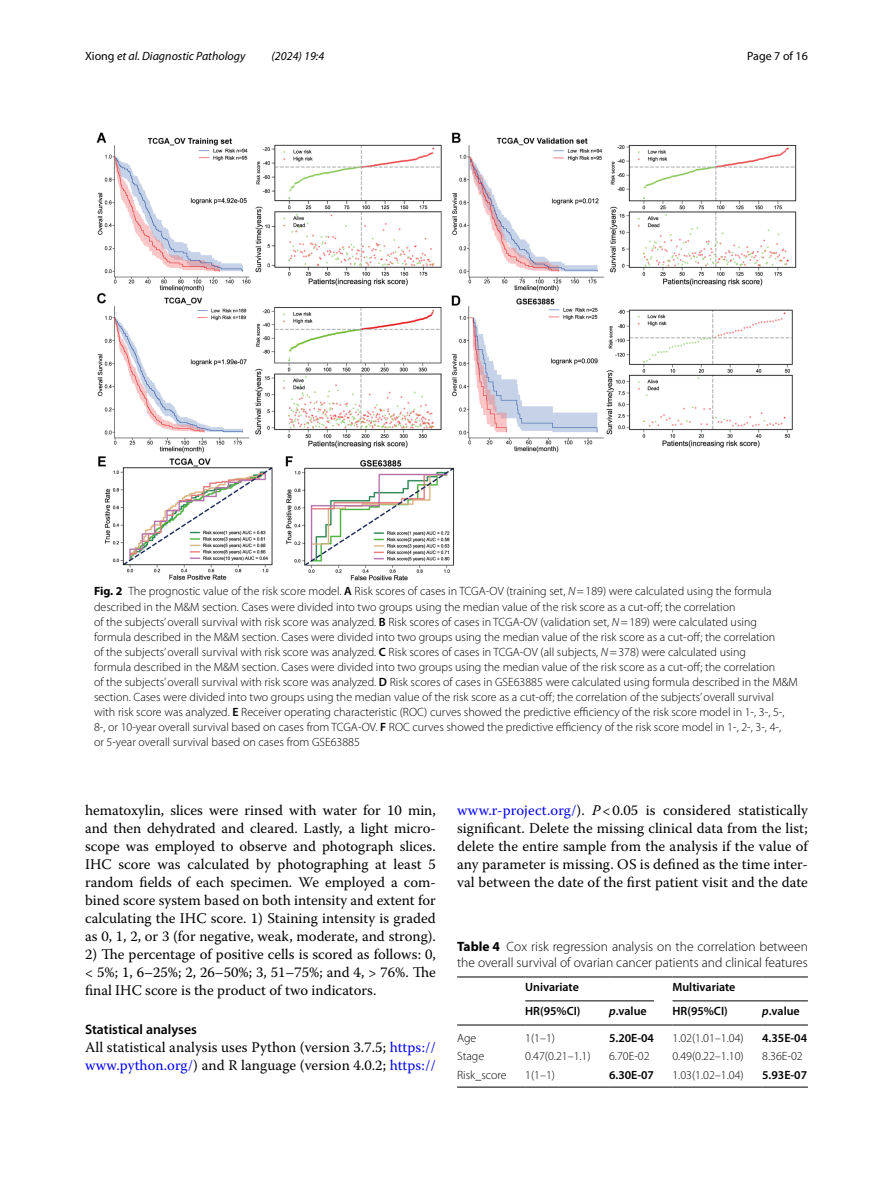
<style>
.page{position:relative;width:893px;height:1187px;background:#fff}
.page>*{position:absolute;margin:0;border:0;box-sizing:border-box;transform-origin:0 0}
.t1{font:14.7px/18px "Warnock Pro";letter-spacing:.005em;color:#000;text-align:justify}
.t2{font:600 13.8px "Myriad Pro";color:#000}
.t3{font:300 13.5px/16.5px "Myriad Pro";color:#000}
.t4{font:300 12px/15px "Myriad Pro";color:#000}
.t5{font:600 12px "Myriad Pro";color:#000}
.t6{font:italic 12px "Myriad Pro";color:#000}
.t7{font:12px "Myriad Pro";color:#000}
.s1{font-style:normal}
.s2{font-weight:700}
.s3{font-weight:600}
.s4{font-style:italic}
.s5{color:#00f}
</style>
<div class="page">
<img style="left:96px;top:133px;width:701px;height:447px">
<hr style="left:457px;top:976px;width:68px;height:1px;background:#000">
<hr style="left:457px;top:1024px;width:68px;height:1px;background:#000">
<hr style="left:525px;top:976px;width:84px;height:1px;background:#000">
<hr style="left:609px;top:976px;width:63px;height:1px;background:#000">
<hr style="left:672px;top:976px;width:90px;height:1px;background:#000">
<hr style="left:762px;top:976px;width:46px;height:1px;background:#000">
<hr style="left:525px;top:1024px;width:84px;height:1px;background:#000">
<hr style="left:609px;top:1024px;width:63px;height:1px;background:#000">
<hr style="left:672px;top:1024px;width:90px;height:1px;background:#000">
<hr style="left:762px;top:1024px;width:46px;height:1px;background:#000">
<hr style="left:457px;top:1086px;width:68px;height:1px;background:#000">
<hr style="left:525px;top:1086px;width:84px;height:1px;background:#000">
<hr style="left:609px;top:1086px;width:63px;height:1px;background:#000">
<hr style="left:672px;top:1086px;width:90px;height:1px;background:#000">
<hr style="left:762px;top:1086px;width:46px;height:1px;background:#000">
<hr style="left:525px;top:1000px;width:129px;height:1px;background:#000">
<hr style="left:672px;top:1000px;width:136px;height:1px;background:#000">
<p class="t6" style="left:85px;top:48px;width:162px"><span class="s1">Xiong</span> et al. Diagnostic Pathology</p>
<p class="t6" style="left:272px;top:48px;width:54px">(2024) 19:4</p>
<p class="t7" style="left:747px;top:49px;width:62px">Page 7 of 16</p>
<p class="t4" style="left:94px;top:584px;width:705px"><span class="s2">Fig. 2</span> The prognostic value of the risk score model. <span class="s3">A</span> Risk scores of cases in TCGA-OV (training set, <span class="s4">N</span>=189) were calculated using the formula described in the M&amp;M section. Cases were divided into two groups using the median value of the risk score as a cut-off; the correlation<br>of the subjects’ overall survival with risk score was analyzed. <span class="s3">B</span> Risk scores of cases in TCGA-OV (validation set, <span class="s4">N</span>=189) were calculated using<br>formula described in the M&amp;M section. Cases were divided into two groups using the median value of the risk score as a cut-off; the correlation<br>of the subjects’ overall survival with risk score was analyzed. <span class="s3">C</span> Risk scores of cases in TCGA-OV (all subjects, <span class="s4">N</span>=378) were calculated using<br>formula described in the M&amp;M section. Cases were divided into two groups using the median value of the risk score as a cut-off; the correlation<br>of the subjects’ overall survival with risk score was analyzed. <span class="s3">D</span> Risk scores of cases in GSE63885 were calculated using formula described in the M&amp;M section. Cases were divided into two groups using the median value of the risk score as a cut-off; the correlation of the subjects’ overall survival with risk score was analyzed. <span class="s3">E</span> Receiver operating characteristic (ROC) curves showed the predictive efficiency of the risk score model in 1-, 3-, 5-, 8-, or 10-year overall survival based on cases from TCGA-OV. <span class="s3">F</span> ROC curves showed the predictive efficiency of the risk score model in 1-, 2-, 3-, 4-,<br>or 5-year overall survival based on cases from GSE63885</p>
<p class="t1" style="left:85px;top:800px;width:352px">hematoxylin, slices were rinsed with water for 10 min, and then dehydrated and cleared. Lastly, a light micro&shy;scope was employed to observe and photograph slices.<br>IHC score was calculated by photographing at least 5 random fields of each specimen. We employed a com&shy;bined score system based on both intensity and extent for calculating the IHC score. 1) Staining intensity is graded as 0, 1, 2, or 3 (for negative, weak, moderate, and strong).</p>
<p class="t1" style="left:85px;top:944px;width:352px">2) The percentage of positive cells is scored as follows: 0, &lt; 5%; 1, 6–25%; 2, 26–50%; 3, 51–75%; and 4, &gt; 76%. The final IHC score is the product of two indicators.</p>
<p class="t2" style="left:85px;top:1020px;width:113px">Statistical analyses</p>
<p class="t1" style="left:85px;top:1037px;width:352px">All statistical analysis uses Python (version 3.7.5; <span class="s5">https:// www.python.org/</span>) and R language (version 4.0.2; <span class="s5">https://</span></p>
<p class="t1" style="left:457px;top:800px;width:352px"><span class="s5">www.r-project.org/</span>). <span class="s4">P</span>&lt;0.05 is considered statistically significant. Delete the missing clinical data from the list; delete the entire sample from the analysis if the value of any parameter is missing. OS is defined as the time inter&shy;val between the date of the first patient visit and the date</p>
<p class="t3" style="left:457px;top:937px;width:352px"><span class="s2">Table 4</span> Cox risk regression analysis on the correlation between the overall survival of ovarian cancer patients and clinical features</p>
<p class="t5" style="left:525px;top:979px;width:55px">Univariate</p>
<p class="t5" style="left:672px;top:979px;width:64px">Multivariate</p>
<p class="t5" style="left:525px;top:1003px;width:57px">HR(95%CI)</p>
<p class="t5" style="left:609px;top:1003px;width:39px"><span class="s4">p</span>.value</p>
<p class="t5" style="left:672px;top:1003px;width:57px">HR(95%CI)</p>
<p class="t5" style="left:762px;top:1003px;width:39px"><span class="s4">p</span>.value</p>
<p class="t4" style="left:457px;top:1030px;width:21px">Age</p>
<p class="t4" style="left:525px;top:1030px;width:31px">1(1–1)</p>
<p class="t5" style="left:609px;top:1030px;width:46px">5.20E-04</p>
<p class="t4" style="left:672px;top:1030px;width:73px">1.02(1.01–1.04)</p>
<p class="t5" style="left:762px;top:1030px;width:46px">4.35E-04</p>
<p class="t4" style="left:457px;top:1048px;width:29px">Stage</p>
<p class="t4" style="left:525px;top:1048px;width:67px">0.47(0.21–1.1)</p>
<p class="t4" style="left:609px;top:1048px;width:42px">6.70E-02</p>
<p class="t4" style="left:672px;top:1048px;width:73px">0.49(0.22–1.10)</p>
<p class="t4" style="left:762px;top:1048px;width:42px">8.36E-02</p>
<p class="t4" style="left:457px;top:1067px;width:51px">Risk_score</p>
<p class="t4" style="left:525px;top:1067px;width:31px">1(1–1)</p>
<p class="t5" style="left:609px;top:1066px;width:46px">6.30E-07</p>
<p class="t4" style="left:672px;top:1067px;width:73px">1.03(1.02–1.04)</p>
<p class="t5" style="left:762px;top:1066px;width:46px">5.93E-07</p>
</div>
